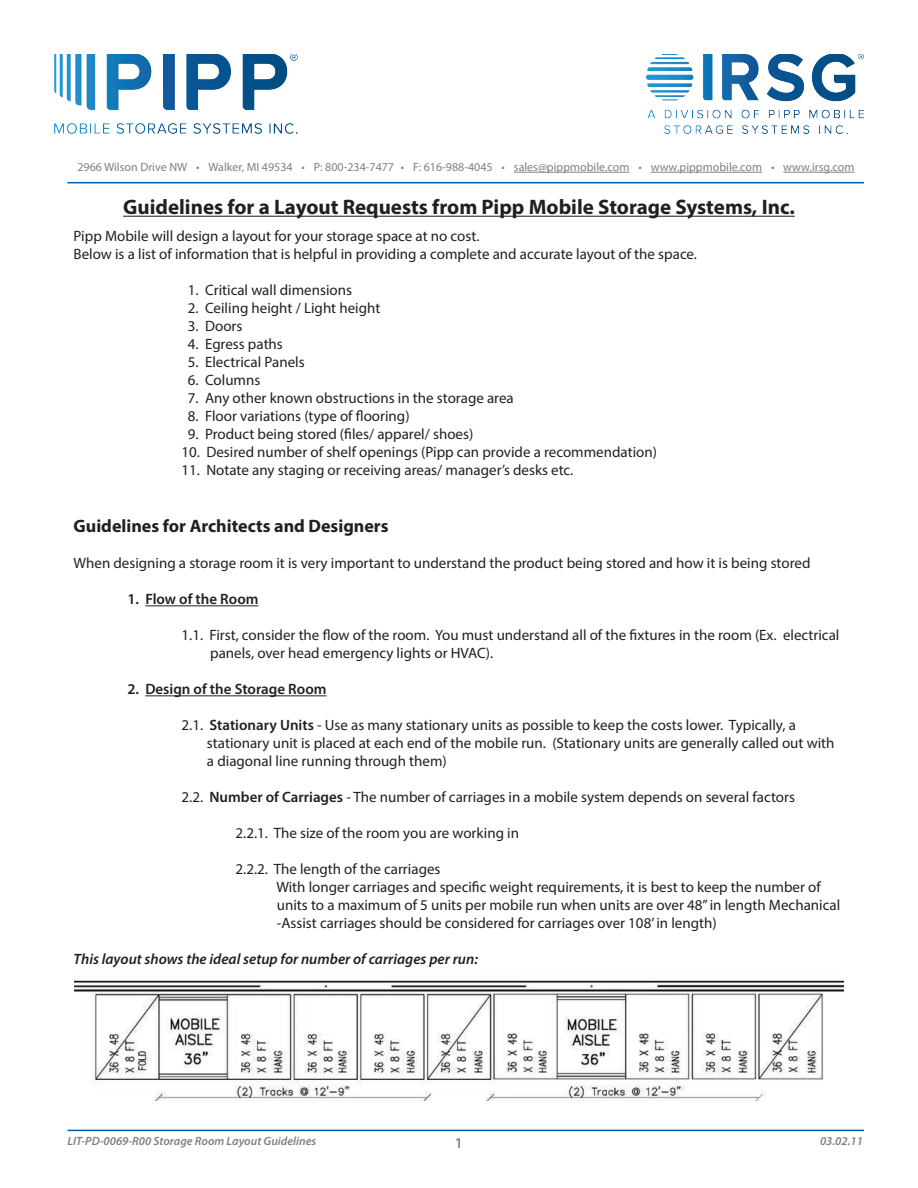
<style>
.page{position:relative;width:918px;height:1188px;background:#fff}
.page>*{position:absolute;margin:0;border:0;box-sizing:border-box;transform-origin:0 0}
.t1{font:700 21px "Myriad Pro";color:#231f20}
.t2{font:700 18px "Myriad Pro";color:#231f20}
.t3{font:15px/18px "Myriad Pro";color:#231f20}
.t4{font:italic 600 15px "Myriad Pro";color:#231f20}
.t5{font:600 15px "Myriad Pro";color:#231f20}
.t6{font:600 15px "Myriad Pro";color:#7e8083}
.t7{font:12px "Myriad Pro";color:#7e8083}
.t8{font:italic 600 12px "Myriad Pro";color:#7e8083}
.s1{font-weight:600}
</style>
<div class="page">
<hr style="left:123px;top:216px;width:672px;height:1px;background:#231f20">
<hr style="left:145px;top:605px;width:114px;height:1px;background:#231f20">
<hr style="left:145px;top:695px;width:182px;height:1px;background:#231f20">
<hr style="left:68px;top:1130px;width:796px;height:1px;background:#015dab">
<img style="left:74px;top:980px;width:770px;height:121px">
<img style="left:54px;top:54px;width:243px;height:79px">
<hr style="left:67px;top:182px;width:797px;height:1px;background:#015dab">
<img style="left:646px;top:54px;width:218px;height:79px">
<hr style="left:514px;top:172px;width:116px;height:1px;background:#7e8083">
<hr style="left:651px;top:172px;width:111px;height:1px;background:#7e8083">
<hr style="left:783px;top:172px;width:72px;height:1px;background:#7e8083">
<p class="t7" style="left:77px;top:160px;width:779px">2966 Wilson Drive NW • Walker, MI 49534 • P: 800-234-7477 • F: 616-988-4045 • sales@pippmobile.com • www.pippmobile.com • www.irsg.com</p>
<h1 class="t1" style="left:123px;top:193px;width:673px">Guidelines for a Layout Requests from Pipp Mobile Storage Systems, Inc.</h1>
<p class="t3" style="left:74px;top:226px;width:625px">Pipp Mobile will design a layout for your storage space at no cost.<br>Below is a list of information that is helpful in providing a complete and accurate layout of the space.</p>
<p class="t3" style="left:188px;top:280px;width:166px">1. Critical wall dimensions</p>
<p class="t3" style="left:188px;top:298px;width:194px">2. Ceiling height / Light height</p>
<p class="t3" style="left:188px;top:316px;width:56px">3. Doors</p>
<p class="t3" style="left:188px;top:334px;width:97px">4. Egress paths</p>
<p class="t3" style="left:188px;top:352px;width:118px">5. Electrical Panels</p>
<p class="t3" style="left:188px;top:370px;width:74px">6. Columns</p>
<p class="t3" style="left:188px;top:388px;width:327px">7. Any other known obstructions in the storage area</p>
<p class="t3" style="left:188px;top:406px;width:223px">8. Floor variations (type of flooring)</p>
<p class="t3" style="left:188px;top:424px;width:287px">9. Product being stored (files/ apparel/ shoes)</p>
<p class="t3" style="left:182px;top:442px;width:477px">10. Desired number of shelf openings (Pipp can provide a recommendation)</p>
<p class="t3" style="left:182px;top:460px;width:393px">11. Notate any staging or receiving areas/ manager’s desks etc.</p>
<p class="t2" style="left:74px;top:515px;width:317px">Guidelines for Architects and Designers</p>
<p class="t3" style="left:74px;top:554px;width:738px">When designing a storage room it is very important to understand the product being stored and how it is being stored</p>
<p class="t5" style="left:128px;top:590px;width:132px">1. Flow of the Room</p>
<p class="t3" style="left:210px;top:626px;width:631px;text-indent:-29px">1.1. First, consider the flow of the room. You must understand all of the fixtures in the room (Ex. electrical panels, over head emergency lights or HVAC).</p>
<p class="t5" style="left:128px;top:680px;width:200px">2. Design of the Storage Room</p>
<p class="t3" style="left:207px;top:716px;width:629px;text-indent:-25px">2.1. <span class="s1">Stationary Units</span> - Use as many stationary units as possible to keep the costs lower. Typically, a stationary unit is placed at each end of the mobile run. (Stationary units are generally called out with a diagonal line running through them)</p>
<p class="t3" style="left:182px;top:788px;width:615px">2.2. <span class="s1">Number of Carriages</span> - The number of carriages in a mobile system depends on several factors</p>
<p class="t3" style="left:236px;top:824px;width:285px">2.2.1. The size of the room you are working in</p>
<p class="t3" style="left:276px;top:860px;width:565px;text-indent:-41px">2.2.2. The length of the carriages<br>With longer carriages and specific weight requirements, it is best to keep the number of units to a maximum of 5 units per mobile run when units are over 48” in length Mechanical -Assist carriages should be considered for carriages over 108’ in length)</p>
<p class="t4" style="left:74px;top:950px;width:406px">This layout shows the ideal setup for number of carriages per run:</p>
<p class="t8" style="left:68px;top:1134px;width:250px">LIT-PD-0069-R00 Storage Room Layout Guidelines</p>
<p class="t8" style="left:820px;top:1134px;width:45px">03.02.11</p>
<p class="t6" style="left:455px;top:1133px;width:10px">1</p>
</div>
